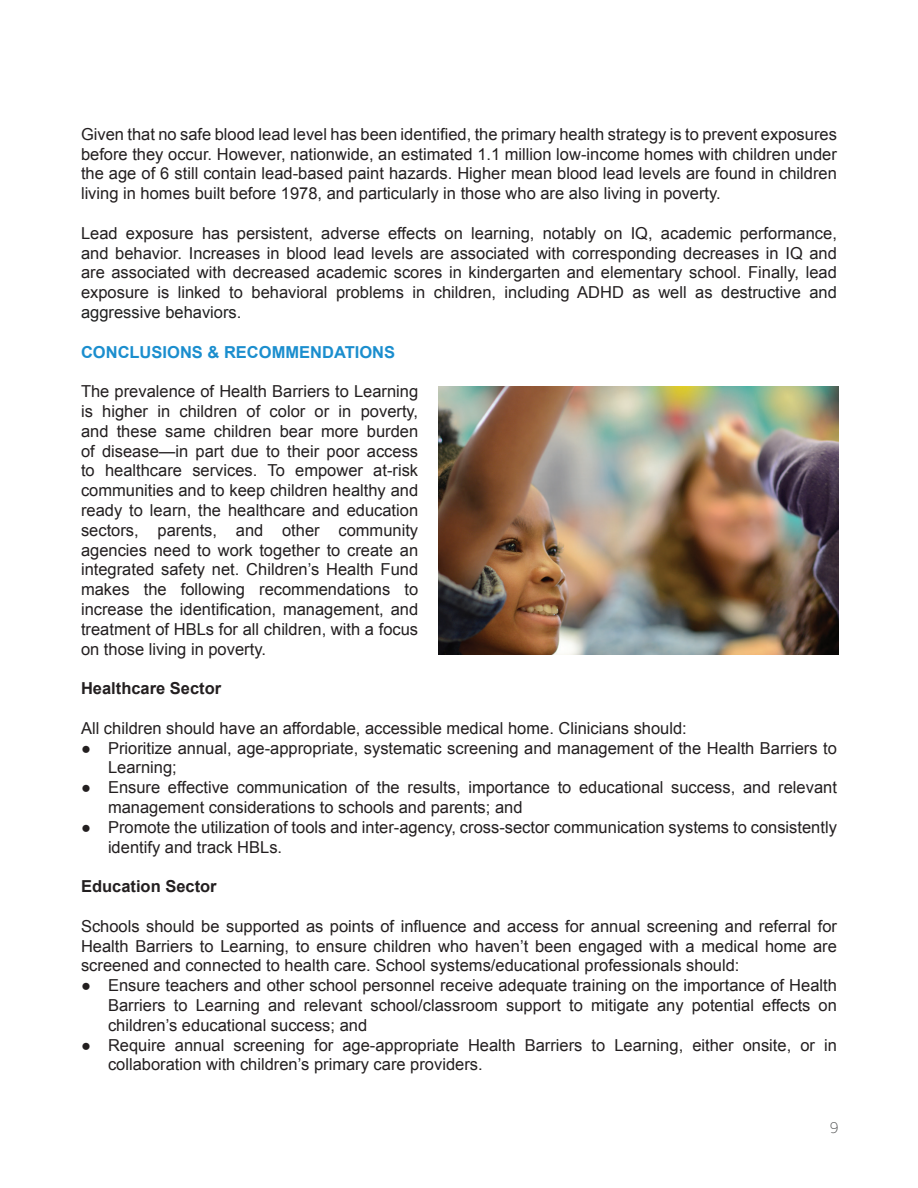
<style>
.page{position:relative;width:918px;height:1188px;background:#fff}
.page>*{position:absolute;margin:0;border:0;box-sizing:border-box;transform-origin:0 0}
.t1{font:16.5px/19.8px "Arial";color:#231f20;text-align:justify}
.t2{font:700 16.5px "Arial";color:#231f20}
.t3{font:700 16.5px "Arial";color:#1b8ece}
.t4{font:100 16.5px "Depot New";color:#4b4c4d}
.s1{color:#1f2020}
</style>
<div class="page">
<img style="left:438px;top:387px;width:400px;height:267px">
<p class="t1" style="left:81px;top:124px;width:757px">Given that no safe blood lead level has been identified, the primary health strategy is to prevent exposures before they occur. However, nationwide, an estimated 1.1 million low-income homes with children under the age of 6 still contain lead-based paint hazards. Higher mean blood lead levels are found in children living in homes built before 1978, and particularly in those who are also living in poverty.</p>
<p class="t1" style="left:81px;top:223px;width:757px">Lead exposure has persistent, adverse effects on learning, notably on IQ, academic performance, and behavior. Increases in blood lead levels are associated with corresponding decreases in IQ and are associated with decreased academic scores in kindergarten and elementary school. Finally, lead exposure is linked to behavioral problems in children, including ADHD as well as <span class="s1">destructive and aggressive behaviors.</span></p>
<p class="t3" style="left:81px;top:341px;width:316px">CONCLUSIONS &amp; RECOMMENDATIONS</p>
<p class="t1" style="left:81px;top:382px;width:339px">The prevalence of Health Barriers to Learning is higher in children of color or in poverty, and these same children bear more burden of disease—in part due to their poor access to healthcare services. To empower at-risk communities and to keep children healthy and ready to learn, the healthcare and education sectors, parents, and other community agencies need to work together to create an integrated safety net. Children’s Health Fund makes the following recommendations to increase the identification, management, and treatment of HBLs for all children, with a focus on those living in poverty.</p>
<p class="t2" style="left:81px;top:677px;width:142px">Healthcare Sector</p>
<p class="t1" style="left:81px;top:718px;width:607px">All children should have an affordable, accessible medical home. Clinicians should:</p>
<p class="t1" style="left:108px;top:738px;width:730px;text-indent:-27px">● Prioritize annual, age-appropriate, systematic screening and management of the Health Barriers to<br>Learning;</p>
<p class="t1" style="left:108px;top:778px;width:730px;text-indent:-27px">● Ensure effective communication of the results, importance to educational success, and relevant management considerations to schools and parents; and</p>
<p class="t1" style="left:108px;top:817px;width:730px;text-indent:-27px">● Promote the utilization of tools and inter-agency, cross-sector communication systems to consistently identify and track HBLs.</p>
<p class="t2" style="left:81px;top:875px;width:137px">Education Sector</p>
<p class="t1" style="left:81px;top:916px;width:758px">Schools should be supported as points of influence and access for annual screening and referral for Health Barriers to Learning, to ensure children who haven’t been engaged with a medical home are screened and connected to health care. School systems/educational professionals should:</p>
<p class="t1" style="left:108px;top:976px;width:730px;text-indent:-27px">● Ensure teachers and other school personnel receive adequate training on the importance of Health Barriers to Learning and relevant school/classroom support to mitigate any potential effects on children’s educational success; and</p>
<p class="t1" style="left:108px;top:1035px;width:730px;text-indent:-27px">● Require annual screening for age-appropriate Health Barriers to Learning, either onsite, or in collaboration with children’s primary care providers.</p>
<p class="t4" style="left:830px;top:1117px;width:10px">9</p>
</div>
